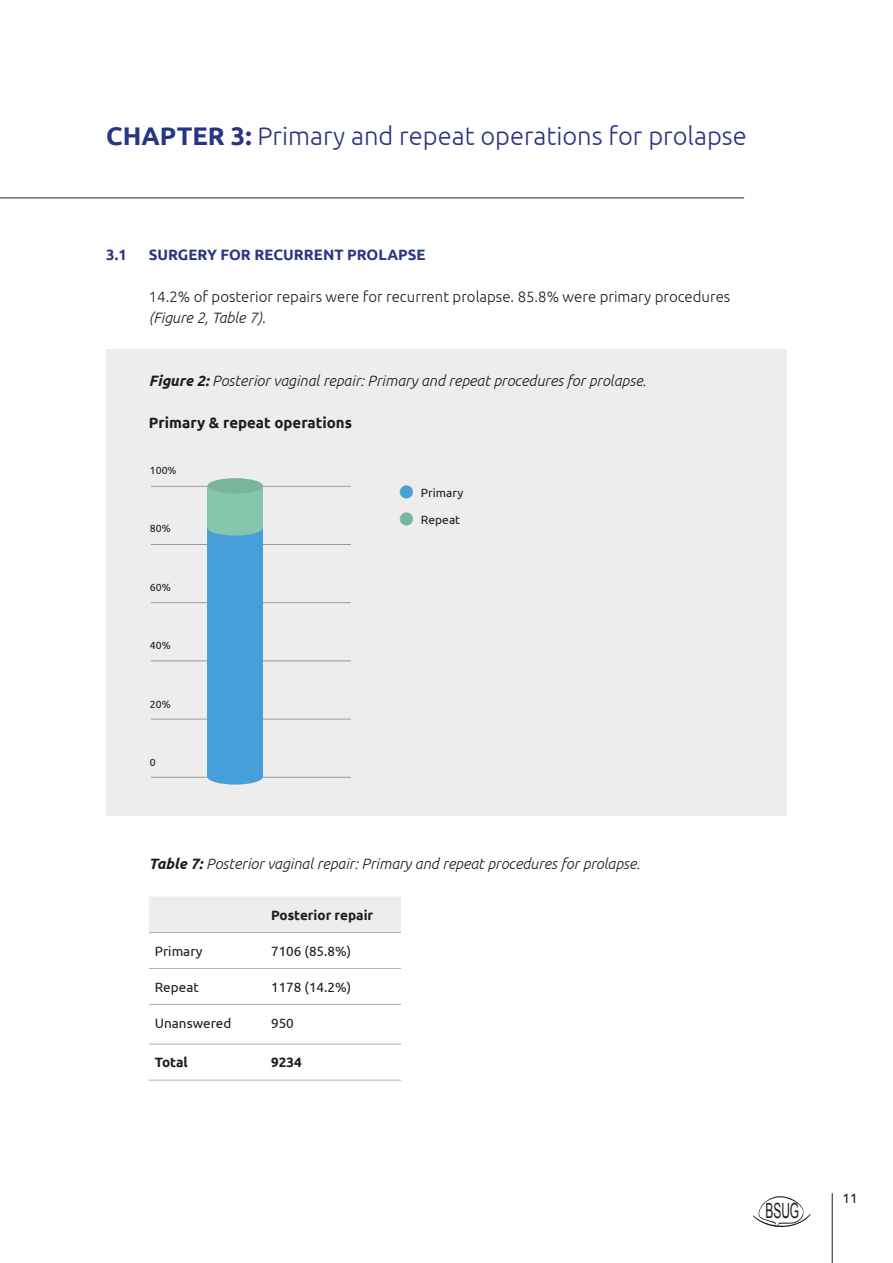
<style>
.page{position:relative;width:893px;height:1263px;background:#fff}
.page>*{position:absolute;margin:0;border:0;box-sizing:border-box;transform-origin:0 0}
.t1{font:300 25.5px "Ubuntu";color:#283583}
.t2{font:21px "Arial";color:#1d1d1b;scale:.57 1}
.t3{font:italic 300 15px "Ubuntu";color:#1d1d1b}
.t4{font:300 15px/21px "Ubuntu";color:#1d1d1b}
.t5{font:700 15px "Ubuntu";color:#283583}
.t6{font:700 15px "Ubuntu";color:#1d1d1b}
.t7{font:13.5px "Ubuntu";color:#1d1d1b}
.t8{font:700 13.5px "Ubuntu";color:#1d1d1b}
.t9{font:12px "Ubuntu";color:#1d1d1b}
.t10{font:10.5px "Ubuntu";color:#1d1d1b}
.s1{font-weight:700}
.s2{font-style:italic}
</style>
<div class="page">
<svg style="left:753px;top:1196px;width:57px;height:32px"></svg>
<hr style="left:832px;top:1193px;width:1px;height:70px;background:#1d1d1b">
<div style="left:106px;top:349px;width:681px;height:466px;background:#ededed"></div>
<div style="left:149px;top:897px;width:252px;height:35px;background:#ededed"></div>
<hr style="left:149px;top:968px;width:116px;height:1px;background:#b3b2b2">
<hr style="left:265px;top:968px;width:136px;height:1px;background:#b3b2b2">
<hr style="left:149px;top:1004px;width:116px;height:1px;background:#b3b2b2">
<hr style="left:265px;top:1004px;width:136px;height:1px;background:#b3b2b2">
<hr style="left:149px;top:1044px;width:116px;height:1px;background:#b3b2b2">
<hr style="left:265px;top:1044px;width:136px;height:1px;background:#b3b2b2">
<hr style="left:149px;top:1080px;width:116px;height:1px;background:#b3b2b2">
<hr style="left:265px;top:1080px;width:136px;height:1px;background:#b3b2b2">
<hr style="left:149px;top:932px;width:116px;height:1px;background:#b3b2b2">
<hr style="left:265px;top:932px;width:136px;height:1px;background:#b3b2b2">
<hr style="left:0;top:198px;width:744px;height:1px;background:#1d1d1b">
<hr style="left:151px;top:719px;width:200px;height:1px;background:#999c8f">
<hr style="left:151px;top:777px;width:200px;height:1px;background:#999c8f">
<hr style="left:151px;top:486px;width:200px;height:1px;background:#999c8f">
<hr style="left:151px;top:544px;width:200px;height:1px;background:#999c8f">
<hr style="left:151px;top:602px;width:200px;height:1px;background:#999c8f">
<hr style="left:151px;top:661px;width:200px;height:1px;background:#999c8f">
<div style="left:207px;top:769px;width:56px;height:15px;background:#469fd8;border-radius:50%"></div>
<div style="left:207px;top:520px;width:56px;height:257px;background:#469fd8"></div>
<div style="left:207px;top:520px;width:56px;height:16px;background:#84c7ac;border-radius:50%"></div>
<div style="left:207px;top:486px;width:56px;height:42px;background:#84c7ac"></div>
<div style="left:207px;top:478px;width:56px;height:16px;background:#79b59c;border-radius:50%"></div>
<h1 class="t1" style="left:106px;top:121px;width:642px"><span class="s1">CHAPTER 3:</span> Primary and repeat operations for prolapse</h1>
<p class="t5" style="left:106px;top:246px;width:22px">3.1</p>
<p class="t5" style="left:149px;top:246px;width:278px">SURGERY FOR RECURRENT PROLAPSE</p>
<p class="t4" style="left:149px;top:286px;width:583px">14.2% of posterior repairs were for recurrent prolapse. 85.8% were primary procedures <span class="s2">(Figure 2, Table 7)</span>.</p>
<p class="t3" style="left:149px;top:372px;width:499px"><span class="s1">Figure 2:</span> Posterior vaginal repair: Primary and repeat procedures for prolapse.</p>
<p class="t6" style="left:149px;top:414px;width:205px">Primary &amp; repeat operations</p>
<p class="t10" style="left:150px;top:464px;width:28px">100%</p>
<p class="t10" style="left:150px;top:522px;width:22px">80%</p>
<p class="t10" style="left:150px;top:581px;width:22px">60%</p>
<p class="t10" style="left:150px;top:639px;width:22px">40%</p>
<p class="t10" style="left:150px;top:698px;width:22px">20%</p>
<p class="t10" style="left:150px;top:756px;width:7px">0</p>
<p class="t9" style="left:421px;top:485px;width:44px">Primary</p>
<p class="t9" style="left:421px;top:512px;width:41px">Repeat</p>
<p class="t3" style="left:149px;top:855px;width:493px"><span class="s1">Table 7:</span> Posterior vaginal repair: Primary and repeat procedures for prolapse.</p>
<p class="t8" style="left:271px;top:907px;width:104px">Posterior repair</p>
<p class="t7" style="left:155px;top:943px;width:49px">Primary</p>
<p class="t7" style="left:271px;top:943px;width:82px">7106 (85.8%)</p>
<p class="t7" style="left:155px;top:979px;width:46px">Repeat</p>
<p class="t7" style="left:271px;top:979px;width:82px">1178 (14.2%)</p>
<p class="t7" style="left:155px;top:1015px;width:78px">Unanswered</p>
<p class="t7" style="left:271px;top:1015px;width:24px">950</p>
<p class="t8" style="left:155px;top:1054px;width:34px">Total</p>
<p class="t8" style="left:271px;top:1054px;width:32px">9234</p>
<h2 class="t2" style="left:765px;top:1197px;width:61px">BSUG</h2>
<p class="t7" style="left:842px;top:1190px;width:17px">11</p>
</div>
